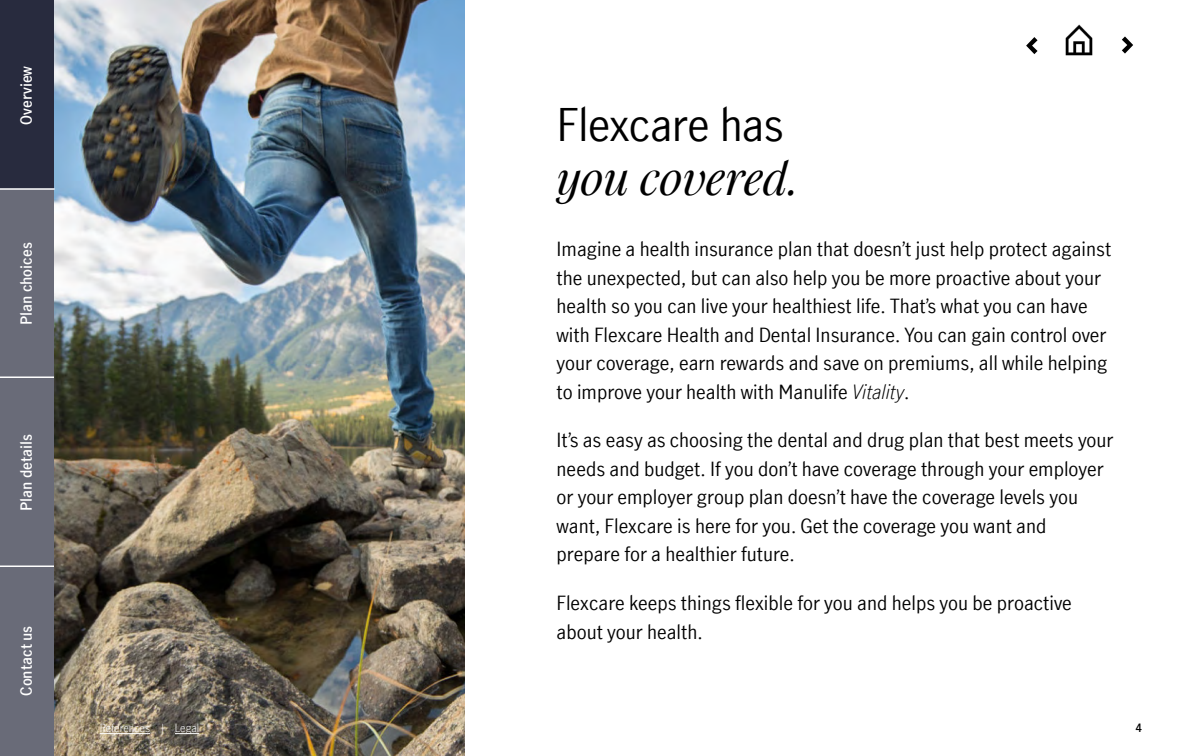
<style>
.page{position:relative;width:1188px;height:756px;background:#fff}
.page>*{position:absolute;margin:0;border:0;box-sizing:border-box;transform-origin:0 0}
.t1{font:45px "Manulife JH Sans Optimized";letter-spacing:-.015em;color:#000}
.t2{font:italic 45px "Manulife JH Serif Optimized";letter-spacing:-.005em;color:#000}
.t3{font:19.5px/28.5px "Manulife JH Sans Optimized";color:#000}
.t4{font:600 15px "Manulife JH Sans Optimized";color:#fff}
.t5{font:300 11.25px "Manulife JH Sans Optimized";color:#fff}
.t6{font:600 11.25px "Manulife JH Sans Optimized";color:#000}
.s1{font-weight:300;font-style:italic}
</style>
<div class="page">
<img style="left:54px;top:0;width:410px;height:756px">
<hr style="left:100px;top:733px;width:50px;height:1px;background:#fff">
<svg style="left:175px;top:733px;width:24px;height:1px"></svg>
<svg style="left:1026px;top:37px;width:12px;height:17px"></svg>
<img style="left:1065px;top:24px;width:28px;height:32px">
<svg style="left:1122px;top:36px;width:11px;height:18px"></svg>
<div style="left:0;top:189px;width:54px;height:189px;background:#696b78"></div>
<div style="left:0;top:378px;width:54px;height:189px;background:#696b78"></div>
<div style="left:0;top:567px;width:54px;height:189px;background:#696b78"></div>
<hr style="left:0;top:376px;width:54px;height:2px;background:#fff">
<hr style="left:0;top:566px;width:54px;height:1px;background:#fff">
<div style="left:0;top:0;width:54px;height:189px;background:#282b3e"></div>
<hr style="left:0;top:188px;width:55px;height:2px;background:#fff">
<p class="t4" style="left:16px;top:125px;width:60px;rotate:-90deg">Overview</p>
<p class="t4" style="left:16px;top:325px;width:84px;rotate:-90deg">Plan choices</p>
<p class="t4" style="left:16px;top:511px;width:79px;rotate:-90deg">Plan details</p>
<p class="t4" style="left:16px;top:696px;width:71px;rotate:-90deg">Contact us</p>
<p class="t5" style="left:100px;top:720px;width:101px">References | Legal</p>
<h1 class="t1" style="left:557px;top:94px;width:229px">Flexcare has</h1>
<h1 class="t2" style="left:557px;top:145px;width:244px">you covered.</h1>
<p class="t3" style="left:557px;top:234px;width:556px">Imagine a health insurance plan that doesn’t just help protect against the unexpected, but can also help you be more proactive about your health so you can live your healthiest life. That’s what you can have with Flexcare Health and Dental Insurance. You can gain control over your coverage, earn rewards and save on premiums, all while helping to improve your health with Manulife <span class="s1">Vitality</span>.</p>
<p class="t3" style="left:557px;top:425px;width:558px">It’s as easy as choosing the dental and drug plan that best meets your needs and budget. If you don’t have coverage through your employer or your employer group plan doesn’t have the coverage levels you want, Flexcare is here for you. Get the coverage you want and prepare for a healthier future.</p>
<p class="t3" style="left:557px;top:588px;width:517px">Flexcare keeps things flexible for you and helps you be proactive about your health.</p>
<p class="t6" style="left:1135px;top:720px;width:8px">4</p>
</div>
